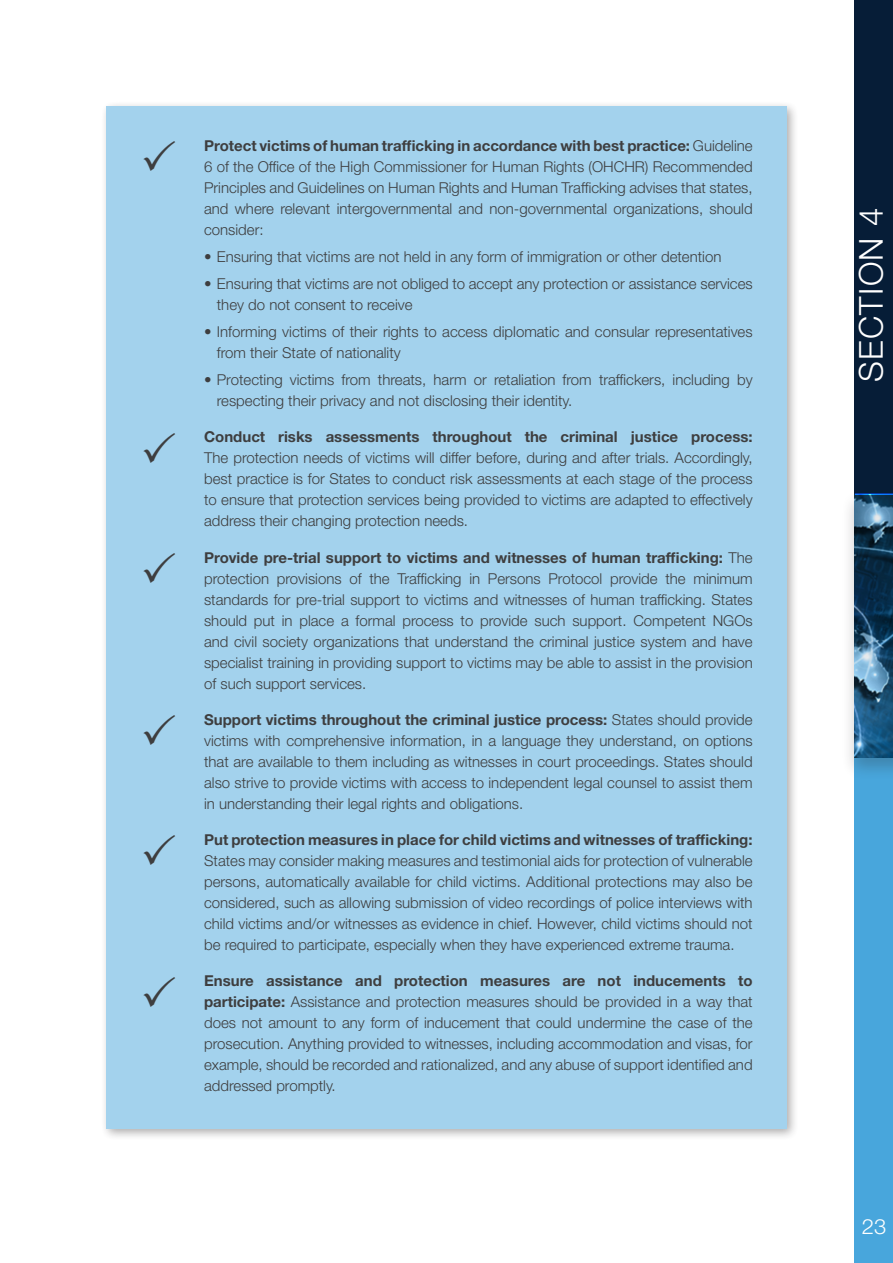
<style>
.page{position:relative;width:893px;height:1263px;background:#fff}
.page>*{position:absolute;margin:0;border:0;box-sizing:border-box;transform-origin:0 0}
.t1{font:300 33px "Helvetica Neue LT Std";letter-spacing:.04em;color:#fff}
.t2{font:300 21px "Helvetica Neue LT Std";color:#fff;scale:1.05 1}
.t3{font:300 15px/21px "Helvetica Neue LT Std";color:#3e3e3f;text-align:justify}
.s1{font-weight:700}
</style>
<div class="page">
<div style="left:855px;top:0;width:38px;height:503px;background:#061d37"></div>
<div style="left:855px;top:749px;width:38px;height:514px;background:#48a6dc"></div>
<div style="left:840px;top:488px;width:53px;height:292px;background:#231f20;opacity:.25"></div>
<img style="left:855px;top:495px;width:38px;height:263px">
<hr style="left:855px;top:493px;width:38px;height:2px;background:#48a6dc">
<div style="left:100px;top:100px;width:699px;height:1041px;background:#231f20;opacity:.75"></div>
<div style="left:106px;top:106px;width:681px;height:1023px;background:#a3d2ed"></div>
<p class="t3" style="left:204px;top:135px;width:550px"><span class="s1">Protect victims of human trafficking in accordance with best practice:</span> Guideline 6 of the Office of the High Commissioner for Human Rights (OHCHR) Recommended Principles and Guidelines on Human Rights and Human Trafficking advises that states, and where relevant intergovernmental and non-governmental organizations, should consider:</p>
<p class="t3" style="left:204px;top:246px;width:519px">• Ensuring that victims are not held in any form of immigration or other detention</p>
<p class="t3" style="left:217px;top:273px;width:537px;text-indent:-13px">• Ensuring that victims are not obliged to accept any protection or assistance services they do not consent to receive</p>
<p class="t3" style="left:217px;top:321px;width:537px;text-indent:-13px">• Informing victims of their rights to access diplomatic and consular representatives from their State of nationality</p>
<p class="t3" style="left:217px;top:369px;width:537px;text-indent:-13px">• Protecting victims from threats, harm or retaliation from traffickers, including by respecting their privacy and not disclosing their identity.</p>
<p class="t3" style="left:204px;top:426px;width:550px"><span class="s1">Conduct risks assessments throughout the criminal justice process:<br></span>The protection needs of victims will differ before, during and after trials. Accordingly, best practice is for States to conduct risk assessments at each stage of the process to ensure that protection services being provided to victims are adapted to effectively address their changing protection needs.</p>
<p class="t3" style="left:204px;top:546px;width:550px"><span class="s1">Provide pre-trial support to victims and witnesses of human trafficking:</span> The protection provisions of the Trafficking in Persons Protocol provide the minimum standards for pre-trial support to victims and witnesses of human trafficking. States should put in place a formal process to provide such support. Competent NGOs and civil society organizations that understand the criminal justice system and have specialist training in providing support to victims may be able to assist in the provision of such support services.</p>
<p class="t3" style="left:204px;top:709px;width:550px"><span class="s1">Support victims throughout the criminal justice process:</span> States should provide victims with comprehensive information, in a language they understand, on options that are available to them including as witnesses in court proceedings. States should also strive to provide victims with access to independent legal counsel to assist them in understanding their legal rights and obligations.</p>
<p class="t3" style="left:204px;top:829px;width:550px"><span class="s1">Put protection measures in place for child victims and witnesses of trafficking:<br></span>States may consider making measures and testimonial aids for protection of vulnerable persons, automatically available for child victims. Additional protections may also be considered, such as allowing submission of video recordings of police interviews with child victims and/or witnesses as evidence in chief. However, child victims should not be required to participate, especially when they have experienced extreme trauma.</p>
<p class="t3" style="left:204px;top:970px;width:550px"><span class="s1">Ensure assistance and protection measures are not inducements to participate:</span> Assistance and protection measures should be provided in a way that does not amount to any form of inducement that could undermine the case of the prosecution. Anything provided to witnesses, including accommodation and visas, for example, should be recorded and rationalized, and any abuse of support identified and addressed promptly.</p>
<p class="t1" style="left:851px;top:382px;width:177px;rotate:-90deg">SECTION 4</p>
<h2 class="t2" style="left:862px;top:1214px;width:25px">23</h2>
</div>
